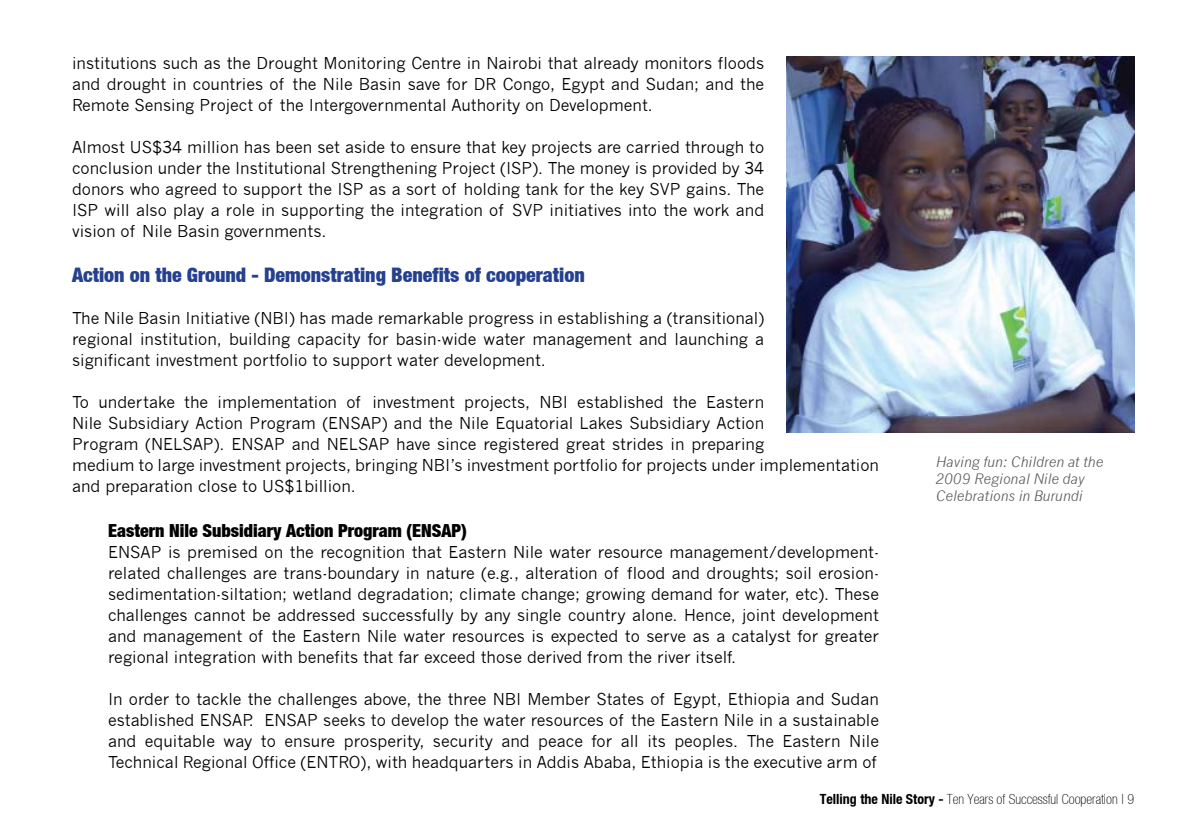
<style>
.page{position:relative;width:1191px;height:840px;background:#fff}
.page>*{position:absolute;margin:0;border:0;box-sizing:border-box;transform-origin:0 0}
.t1{font:20px "Helvetica Neue Black Cond";color:#25408f}
.t2{font:18px "Helvetica Neue Black Cond";color:#000}
.t3{font:16px/21px "News Gothic";color:#000;text-align:justify}
.t4{font:italic 14px/16.8px "News Gothic";color:#58595b}
.t5{font:14px "Helvetica Neue Thin Cond";color:#000}
.s1{font-family:"Helvetica Neue Bold Cond"}
</style>
<div class="page">
<img style="left:787px;top:57px;width:347px;height:375px">
<p class="t3" style="left:72px;top:52px;width:694px">institutions such as the Drought Monitoring Centre in Nairobi that already monitors floods and drought in countries of the Nile Basin save for DR Congo, Egypt and Sudan; and the Remote Sensing Project of the Intergovernmental Authority on Development.</p>
<p class="t3" style="left:72px;top:136px;width:693px">Almost US$34 million has been set aside to ensure that key projects are carried through to conclusion under the Institutional Strengthening Project (ISP). The money is provided by 34 donors who agreed to support the ISP as a sort of holding tank for the key SVP gains. The ISP will also play a role in supporting the integration of SVP initiatives into the work and vision of Nile Basin governments.</p>
<p class="t1" style="left:72px;top:262px;width:514px">Action on the Ground - Demonstrating Benefits of cooperation</p>
<p class="t3" style="left:72px;top:307px;width:693px">The Nile Basin Initiative (NBI) has made remarkable progress in establishing a (transitional) regional institution, building capacity for basin-wide water management and launching a significant investment portfolio to support water development.</p>
<p class="t3" style="left:72px;top:391px;width:808px;text-align:left">To undertake the implementation of investment projects, NBI established the Eastern<br>Nile Subsidiary Action Program (ENSAP) and the Nile Equatorial Lakes Subsidiary Action<br>Program (NELSAP). ENSAP and NELSAP have since registered great strides in preparing<br>medium to large investment projects, bringing NBI’s investment portfolio for projects under implementation and preparation close to US$1billion.</p>
<p class="t2" style="left:108px;top:519px;width:360px">Eastern Nile Subsidiary Action Program (ENSAP)</p>
<p class="t3" style="left:108px;top:541px;width:772px">ENSAP is premised on the recognition that Eastern Nile water resource management/development&shy;related challenges are trans-boundary in nature (e.g., alteration of flood and droughts; soil erosion&shy;sedimentation-siltation; wetland degradation; climate change; growing demand for water, etc). These challenges cannot be addressed successfully by any single country alone. Hence, joint development and management of the Eastern Nile water resources is expected to serve as a catalyst for greater regional integration with benefits that far exceed those derived from the river itself.</p>
<p class="t3" style="left:108px;top:688px;width:772px">In order to tackle the challenges above, the three NBI Member States of Egypt, Ethiopia and Sudan established ENSAP. ENSAP seeks to develop the water resources of the Eastern Nile in a sustainable and equitable way to ensure prosperity, security and peace for all its peoples. The Eastern Nile Technical Regional Office (ENTRO), with headquarters in Addis Ababa, Ethiopia is the executive arm of</p>
<p class="t5" style="left:819px;top:790px;width:316px"><span class="s1">Telling the Nile Story -</span> Ten Years of Successful Cooperation | 9</p>
<p class="t4" style="left:935px;top:453px;width:169px">Having fun: Children at the<br>2009 Regional Nile day<br>Celebrations in Burundi</p>
</div>
